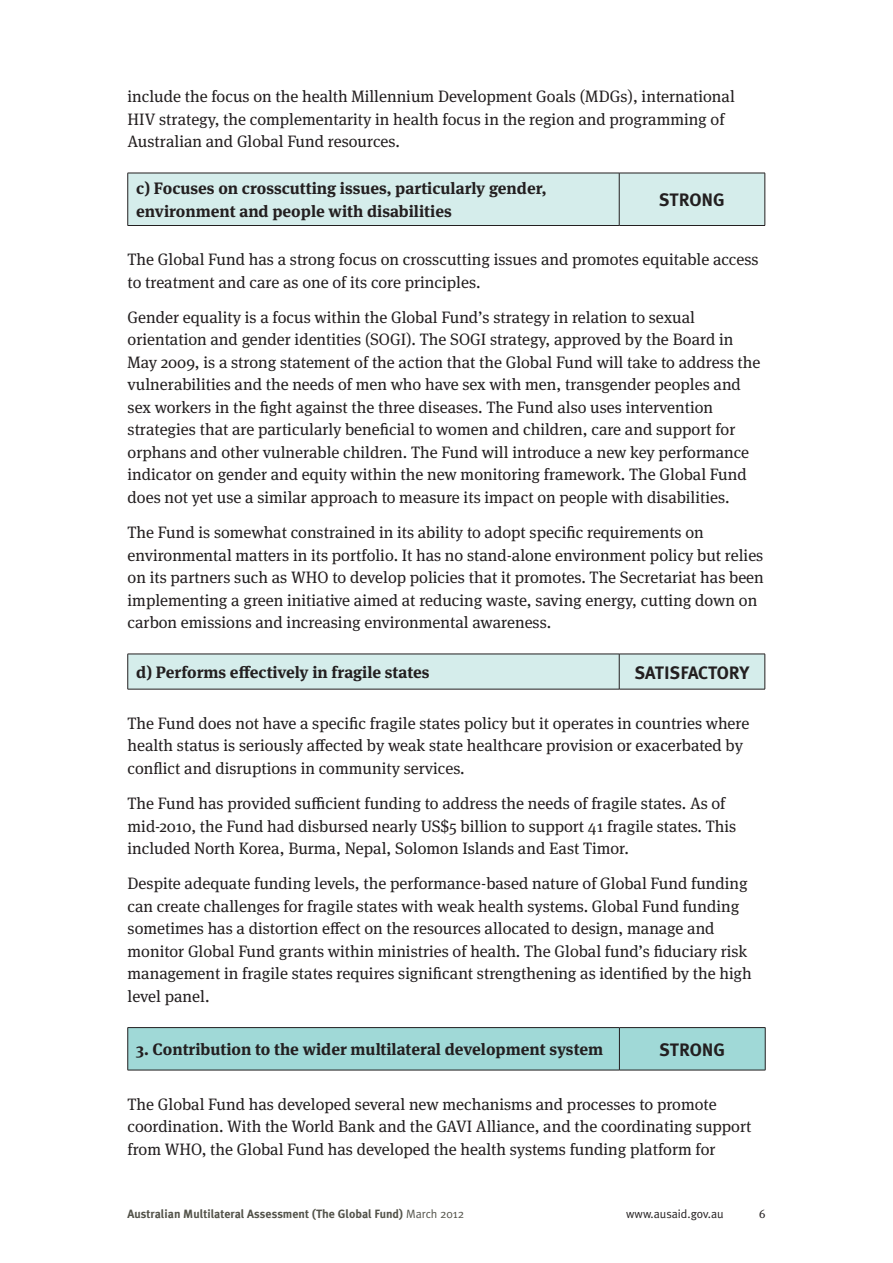
<style>
.page{position:relative;width:893px;height:1263px;background:#fff}
.page>*{position:absolute;margin:0;border:0;box-sizing:border-box;transform-origin:0 0}
._08bbbb_RIGHT_COLUMN{font:700 18px "Meta Plus";color:#231f20}
._04__BODY_TEXT{font:16.5px/22.5px "Meta Serif OT";color:#231f20}
._04__BODY_TEXT-2{font:700 16.5px/22.5px "Meta Serif OT";color:#231f20}
.t1{font:700 12px "Meta Plus";color:#53534a}
.t2{font:12px "Meta Plus Normal";color:#231f20}
.t3{font:12px "Meta Serif OT";color:#231f20}
.s1{font-family:"Meta Plus Normal";font-weight:400}
</style>
<div class="page">
<div style="left:128px;top:174px;width:637px;height:51px;background:#d5edeb"></div>
<hr style="left:128px;top:173px;width:491px;height:1px;background:#231f20">
<hr style="left:619px;top:173px;width:146px;height:1px;background:#231f20">
<hr style="left:619px;top:173px;width:1px;height:52px;background:#231f20">
<hr style="left:128px;top:225px;width:491px;height:1px;background:#231f20">
<hr style="left:619px;top:225px;width:146px;height:1px;background:#231f20">
<hr style="left:127px;top:173px;width:1px;height:52px;background:#231f20">
<hr style="left:765px;top:173px;width:1px;height:52px;background:#231f20">
<div style="left:128px;top:655px;width:637px;height:34px;background:#d5edeb"></div>
<hr style="left:128px;top:654px;width:491px;height:1px;background:#231f20">
<hr style="left:619px;top:654px;width:146px;height:1px;background:#231f20">
<hr style="left:619px;top:654px;width:1px;height:35px;background:#231f20">
<hr style="left:128px;top:689px;width:491px;height:1px;background:#231f20">
<hr style="left:619px;top:689px;width:146px;height:1px;background:#231f20">
<hr style="left:127px;top:654px;width:1px;height:35px;background:#231f20">
<hr style="left:765px;top:654px;width:1px;height:35px;background:#231f20">
<div style="left:128px;top:1028px;width:637px;height:42px;background:#a0d9d7"></div>
<hr style="left:128px;top:1027px;width:491px;height:1px;background:#231f20">
<hr style="left:619px;top:1027px;width:146px;height:1px;background:#231f20">
<hr style="left:619px;top:1028px;width:1px;height:42px;background:#231f20">
<hr style="left:128px;top:1070px;width:491px;height:1px;background:#231f20">
<hr style="left:619px;top:1070px;width:146px;height:1px;background:#231f20">
<hr style="left:127px;top:1028px;width:1px;height:42px;background:#231f20">
<hr style="left:765px;top:1028px;width:1px;height:42px;background:#231f20">
<p class="_04__BODY_TEXT" style="left:128px;top:86px;width:609px">include the focus on the health Millennium Development Goals (MDGs), international<br>HIV strategy, the complementarity in health focus in the region and programming of<br>Australian and Global Fund resources.</p>
<p class="_04__BODY_TEXT-2" style="left:136px;top:178px;width:412px">c) Focuses on crosscutting issues, particularly gender, environment and people with disabilities</p>
<p class="_08bbbb_RIGHT_COLUMN" style="left:659px;top:190px;width:67px">STRONG</p>
<p class="_04__BODY_TEXT" style="left:128px;top:249px;width:633px">The Global Fund has a strong focus on crosscutting issues and promotes equitable access to treatment and care as one of its core principles.</p>
<p class="_04__BODY_TEXT" style="left:128px;top:306px;width:634px">Gender equality is a focus within the Global Fund’s strategy in relation to sexual orientation and gender identities (SOGI). The SOGI strategy, approved by the Board in May 2009, is a strong statement of the action that the Global Fund will take to address the vulnerabilities and the needs of men who have sex with men, transgender peoples and sex workers in the fight against the three diseases. The Fund also uses intervention strategies that are particularly beneficial to women and children, care and support for orphans and other vulnerable children. The Fund will introduce a new key performance indicator on gender and equity within the new monitoring framework. The Global Fund does not yet use a similar approach to measure its impact on people with disabilities.</p>
<p class="_04__BODY_TEXT" style="left:128px;top:522px;width:638px">The Fund is somewhat constrained in its ability to adopt specific requirements on environmental matters in its portfolio. It has no stand-alone environment policy but relies on its partners such as WHO to develop policies that it promotes. The Secretariat has been implementing a green initiative aimed at reducing waste, saving energy, cutting down on carbon emissions and increasing environmental awareness.</p>
<p class="_04__BODY_TEXT-2" style="left:136px;top:661px;width:295px">d) Performs effectively in fragile states</p>
<p class="_08bbbb_RIGHT_COLUMN" style="left:635px;top:662px;width:116px">SATISFACTORY</p>
<p class="_04__BODY_TEXT" style="left:128px;top:712px;width:623px">The Fund does not have a specific fragile states policy but it operates in countries where health status is seriously affected by weak state healthcare provision or exacerbated by conflict and disruptions in community services.</p>
<p class="_04__BODY_TEXT" style="left:128px;top:792px;width:610px">The Fund has provided sufficient funding to address the needs of fragile states. As of mid-2010, the Fund had disbursed nearly US$5 billion to support 41 fragile states. This included North Korea, Burma, Nepal, Solomon Islands and East Timor.</p>
<p class="_04__BODY_TEXT" style="left:128px;top:873px;width:626px">Despite adequate funding levels, the performance-based nature of Global Fund funding can create challenges for fragile states with weak health systems. Global Fund funding sometimes has a distortion effect on the resources allocated to design, manage and monitor Global Fund grants within ministries of health. The Global fund’s fiduciary risk management in fragile states requires significant strengthening as identified by the high level panel.</p>
<p class="_04__BODY_TEXT-2" style="left:136px;top:1038px;width:468px">3. Contribution to the wider multilateral development system</p>
<p class="_08bbbb_RIGHT_COLUMN" style="left:659px;top:1039px;width:67px">STRONG</p>
<p class="_04__BODY_TEXT" style="left:128px;top:1093px;width:625px">The Global Fund has developed several new mechanisms and processes to promote coordination. With the World Bank and the GAVI Alliance, and the coordinating support from WHO, the Global Fund has developed the health systems funding platform for</p>
<p class="t1" style="left:128px;top:1207px;width:338px">Australian Multilateral Assessment (The Global Fund) <span class="s1">March 2012</span></p>
<p class="t2" style="left:626px;top:1207px;width:99px">www.ausaid.gov.au</p>
<p class="t3" style="left:759px;top:1207px;width:8px">6</p>
</div>
